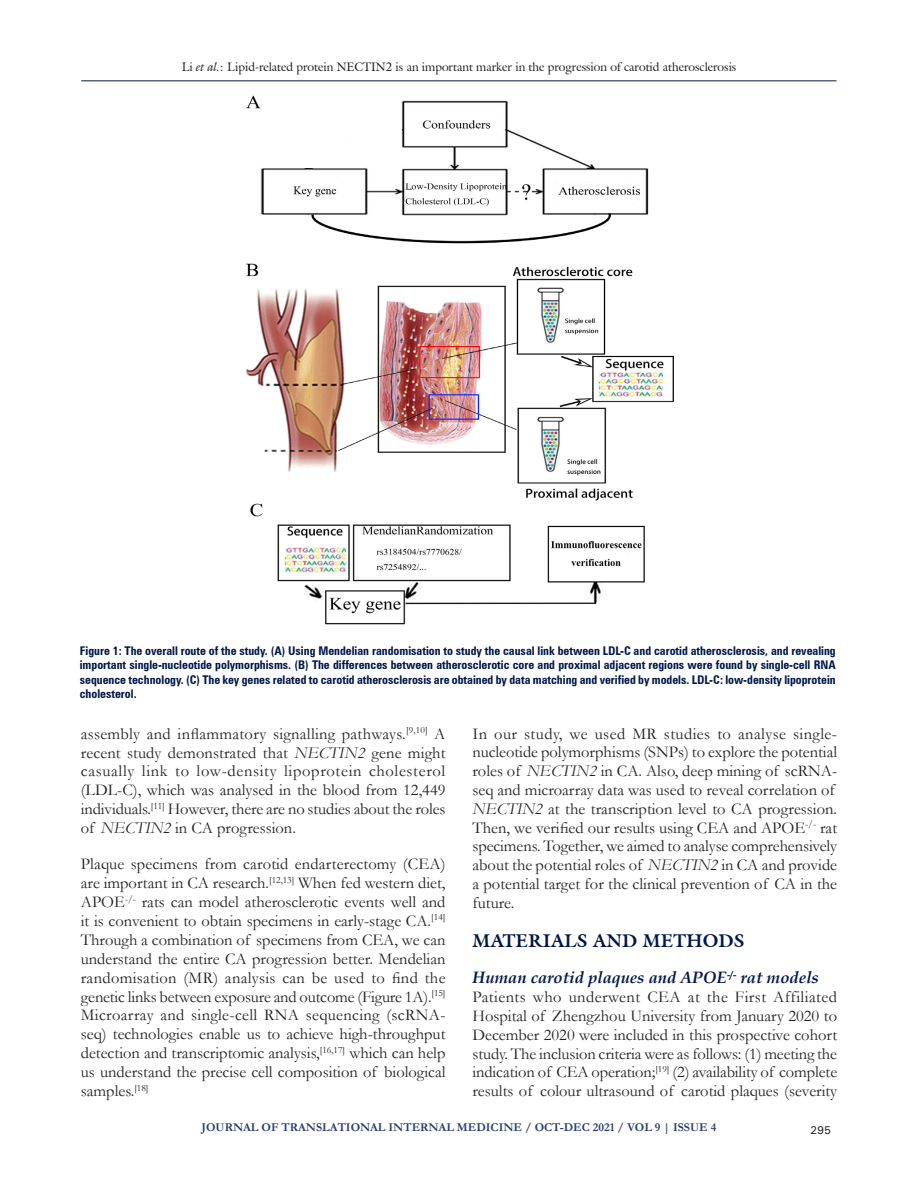
<style>
.page{position:relative;width:918px;height:1188px;background:#fff}
.page>*{position:absolute;margin:0;border:0;box-sizing:border-box;transform-origin:0 0}
.t1{font:700 18px "Galliard IT Cby BT";color:#00174a}
.TX{font:16.5px/18.9px "Garamond";color:#231f20;text-align:justify}
.t2{font:italic 700 16.5px "Book Antiqua";color:#00174a}
.FGC{font:700 condensed 12px/14.4px "Zurich BT";color:#00174a;text-align:justify}
.t3{font:12px "Galliard IT Cby BT";color:#231f20}
.t4{font:700 12px "Garamond";color:#2a3d70}
.t5{font:500 11.25px "Univers";color:#231f20}
.s1{font-style:italic}
</style>
<div class="page">
<hr style="left:81px;top:80px;width:756px;height:1px;background:#00174a">
<img style="left:245px;top:95px;width:429px;height:530px">
<p class="t3" style="left:182px;top:59px;width:556px">Li <span class="s1">et al.</span>: Lipid-related protein NECTIN2 is an important marker in the progression of carotid atherosclerosis</p>
<p class="FGC" style="left:80px;top:643px;width:758px">Figure 1: The overall route of the study. (A) Using Mendelian randomisation to study the causal link between LDL-C and carotid atherosclerosis, and revealing important single-nucleotide polymorphisms. (B) The differences between atherosclerotic core and proximal adjacent regions were found by single-cell RNA sequence technology. (C) The key genes related to carotid atherosclerosis are obtained by data matching and verified by models. LDL-C: low-density lipoprotein cholesterol.</p>
<p class="TX" style="left:81px;top:724px;width:366px">assembly and inflammatory signalling pathways.<sup>[9,10]</sup> A recent study demonstrated that <span class="s1">NECTIN2</span> gene might casually link to low-density lipoprotein cholesterol (LDL-C), which was analysed in the blood from 12,449 individuals.<sup>[11]</sup> However, there are no studies about the roles of <span class="s1">NECTIN2</span> in CA progression.</p>
<p class="TX" style="left:81px;top:854px;width:366px">Plaque specimens from carotid endarterectomy (CEA) are important in CA research.<sup>[12,13]</sup> When fed western diet, APOE<sup>-/-</sup> rats can model atherosclerotic events well and it is convenient to obtain specimens in early-stage CA.<sup>[14] </sup>Through a combination of specimens from CEA, we can understand the entire CA progression better. Mendelian randomisation (MR) analysis can be used to find the genetic links between exposure and outcome (Figure 1A).<sup>[15] </sup>Microarray and single-cell RNA sequencing (scRNA&shy;seq) technologies enable us to achieve high-throughput detection and transcriptomic analysis,<sup>[16,17]</sup> which can help us understand the precise cell composition of biological samples.<sup>[18]</sup></p>
<p class="TX" style="left:472px;top:724px;width:366px;text-align:left">In our study, we used MR studies to analyse single&shy;nucleotide polymorphisms (SNPs) to explore the potential roles of <span class="s1">NECTIN2</span> in CA. Also, deep mining of scRNA&shy;seq and microarray data was used to reveal correlation of <span class="s1">NECTIN2</span> at the transcription level to CA progression.<br>Then, we verified our results using CEA and APOE<sup>-/-</sup> rat specimens. Together, we aimed to analyse comprehensively about the potential roles of <span class="s1">NECTIN2</span> in CA and provide a potential target for the clinical prevention of CA in the future.</p>
<h1 class="t1" style="left:472px;top:928px;width:274px">MATERIALS AND METHODS</h1>
<h2 class="t2" style="left:472px;top:966px;width:348px">Human carotid plaques and APOE<sup>-/-</sup> rat models</h2>
<p class="TX" style="left:472px;top:987px;width:366px">Patients who underwent CEA at the First Affiliated Hospital of Zhengzhou University from January 2020 to December 2020 were included in this prospective cohort study. The inclusion criteria were as follows: (1) meeting the indication of CEA operation;<sup>[19]</sup> (2) availability of complete results of colour ultrasound of carotid plaques (severity</p>
<p class="t4" style="left:202px;top:1119px;width:516px">JOURNAL OF TRANSLATIONAL INTERNAL MEDICINE / OCT-DEC 2021 / VOL 9 | ISSUE 4</p>
<p class="t5" style="left:810px;top:1123px;width:23px">295</p>
</div>
